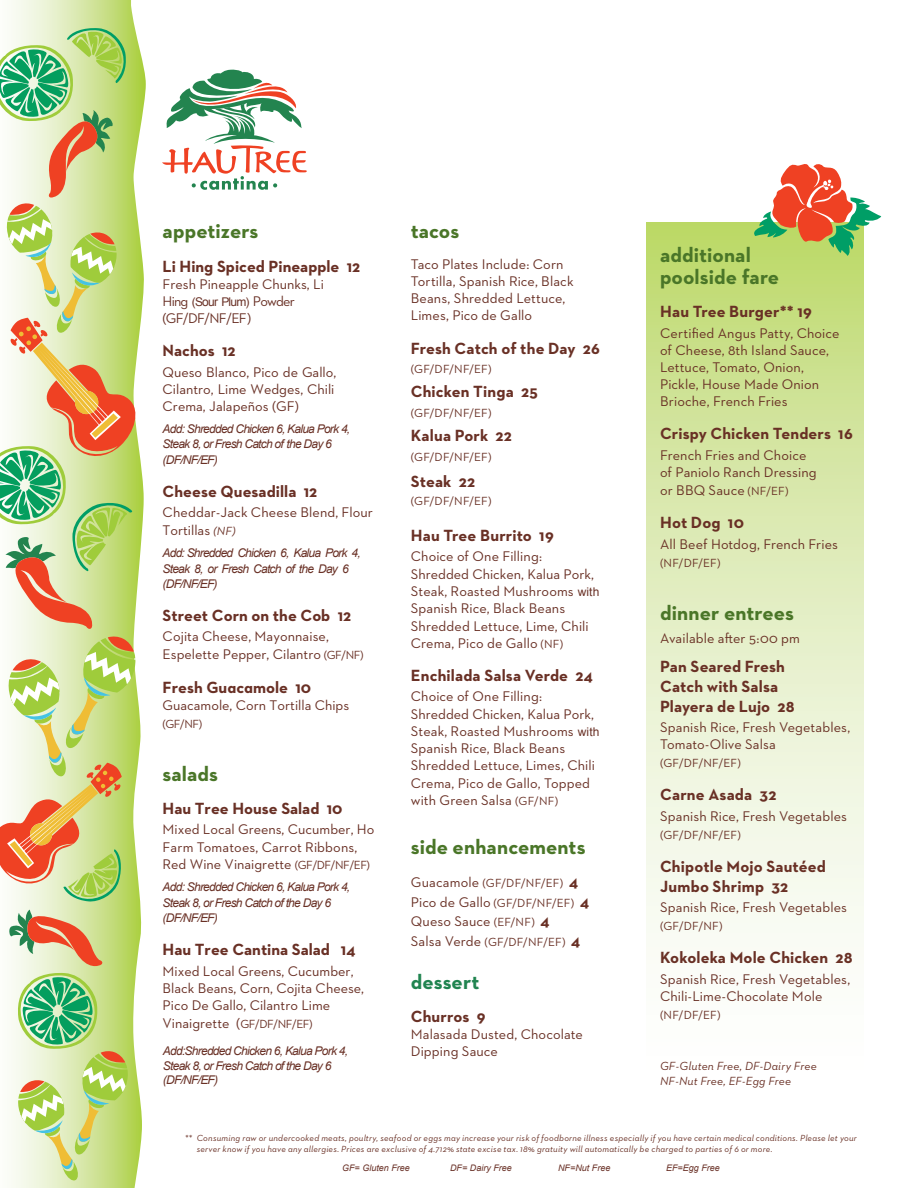
<style>
.page{position:relative;width:918px;height:1188px;background:#fff}
.page>*{position:absolute;margin:0;border:0;box-sizing:border-box;transform-origin:0 0}
.t1{font:700 21px/22.5px "Neutraface 2 Text";letter-spacing:.005em;color:#4a7628}
.t2{font:700 21px "Neutraface 2 Text";letter-spacing:.005em;color:#208450}
.t3{font:700 16.5px/19.8px "Neutraface 2 Text";letter-spacing:.005em;color:#693025}
.t4{font:14.25px/17.1px "Neutraface 2 Text";letter-spacing:.005em;color:#693025}
.t5{font:italic 12px/15.3px "Arial";letter-spacing:-.06em;color:#693025}
.t6{font:12px/19.5px "Neutraface 2 Text";letter-spacing:.02em;color:#693025}
.t7{font:italic 12px/15px "Neutraface 2 Text";letter-spacing:.015em;color:#693025}
.t8{font:italic 9px/10.8px "Neutraface 2 Text";letter-spacing:.025em;color:#693025}
.t9{font:italic 9px "Arial";color:#682f25}
.s1{font-family:"Arial";font-size:12px}
.s2{font-style:italic;font-size:12px}
.s3{font-size:12px}
.s4{font-size:14.25px}
.s5{font-weight:700;font-size:16.5px}
</style>
<div class="page">
<svg style="left:11px;top:0;width:135px;height:1188px"></svg>
<svg style="left:0;top:636px;width:136px;height:266px;background:#d6d190"></svg>
<svg style="left:646px;top:222px;width:218px;height:728px;background:#dfecbb"></svg>
<svg style="left:0;top:27px;width:141px;height:603px;background:#c8d092"></svg>
<svg style="left:9px;top:908px;width:119px;height:274px;background:#c3d595"></svg>
<svg style="left:162px;top:70px;width:145px;height:120px"></svg>
<svg style="left:751px;top:164px;width:130px;height:92px"></svg>
<h1 class="t1" style="left:163px;top:220px;width:97px">appetizers</h1>
<p class="t3" style="left:163px;top:256px;width:199px">Li Hing Spiced Pineapple 12</p>
<p class="t4" style="left:163px;top:275px;width:163px">Fresh Pineapple Chunks, Li<br>Hing <span class="s1">(Sour Plum)</span> Powder (GF/DF/NF/EF)</p>
<p class="t3" style="left:163px;top:341px;width:74px">Nachos 12</p>
<p class="t4" style="left:163px;top:363px;width:175px">Queso Blanco, Pico de Gallo,<br>Cilantro, Lime Wedges, Chili<br>Crema, Jalapeños (GF)</p>
<p class="t5" style="left:163px;top:421px;width:189px">Add: Shredded Chicken 6, Kalua Pork 4,<br>Steak 8, or Fresh Catch of the Day 6 (DF/NF/EF)</p>
<p class="t3" style="left:163px;top:481px;width:156px">Cheese Quesadilla 12</p>
<p class="t4" style="left:163px;top:503px;width:212px;line-height:18px">Cheddar-Jack Cheese Blend, Flour<br>Tortillas <span class="s2">(NF)</span></p>
<p class="t5" style="left:163px;top:546px;width:200px">Add: Shredded Chicken 6, Kalua Pork 4,<br>Steak 8, or Fresh Catch of the Day 6 (DF/NF/EF)</p>
<p class="t3" style="left:163px;top:605px;width:190px">Street Corn on the Cob 12</p>
<p class="t4" style="left:163px;top:627px;width:202px;line-height:18px">Cojita Cheese, Mayonnaise,<br>Espelette Pepper, Cilantro <span class="s3">(GF/NF)</span></p>
<p class="t3" style="left:163px;top:677px;width:150px">Fresh Guacamole 10</p>
<p class="t4" style="left:163px;top:696px;width:188px">Guacamole, Corn Tortilla Chips</p>
<p class="t6" style="left:163px;top:714px;width:41px">(GF/NF)</p>
<h1 class="t1" style="left:163px;top:762px;width:57px">salads</h1>
<p class="t3" style="left:163px;top:798px;width:181px">Hau Tree House Salad 10</p>
<p class="t4" style="left:163px;top:820px;width:213px;line-height:17.5px">Mixed Local Greens, Cucumber, Ho<br>Farm Tomatoes, Carrot Ribbons,<br>Red Wine Vinaigrette <span class="s3">(GF/DF/NF/EF)</span></p>
<p class="t5" style="left:163px;top:880px;width:189px">Add: Shredded Chicken 6, Kalua Pork 4,<br>Steak 8, or Fresh Catch of the Day 6 (DF/NF/EF)</p>
<p class="t3" style="left:163px;top:940px;width:194px">Hau Tree Cantina Salad 14</p>
<p class="t4" style="left:163px;top:962px;width:203px">Mixed Local Greens, Cucumber,<br>Black Beans, Corn, Cojita Cheese,<br>Pico De Gallo, Cilantro Lime<br>Vinaigrette (<span class="s3">GF/DF/NF/EF)</span></p>
<p class="t5" style="left:163px;top:1044px;width:187px;line-height:14.4px">Add:Shredded Chicken 6, Kalua Pork 4,<br>Steak 8, or Fresh Catch of the Day 6 (DF/NF/EF)</p>
<h1 class="t1" style="left:411px;top:220px;width:50px">tacos</h1>
<p class="t4" style="left:411px;top:255px;width:164px">Taco Plates Include: Corn<br>Tortilla, Spanish Rice, Black<br>Beans, Shredded Lettuce,<br>Limes, Pico de Gallo</p>
<p class="t3" style="left:411px;top:338px;width:191px">Fresh Catch of the Day 26</p>
<p class="t6" style="left:411px;top:359px;width:82px">(GF/DF/NF/EF)</p>
<p class="t3" style="left:411px;top:382px;width:129px">Chicken Tinga 25</p>
<p class="t6" style="left:411px;top:403px;width:82px">(GF/DF/NF/EF)</p>
<p class="t3" style="left:411px;top:426px;width:103px">Kalua Pork 22</p>
<p class="t6" style="left:411px;top:447px;width:82px">(GF/DF/NF/EF)</p>
<p class="t3" style="left:411px;top:471px;width:66px">Steak 22</p>
<p class="t6" style="left:411px;top:491px;width:82px">(GF/DF/NF/EF)</p>
<p class="t3" style="left:411px;top:525px;width:145px">Hau Tree Burrito 19</p>
<p class="t4" style="left:411px;top:548px;width:190px">Choice of One Filling:<br>Shredded Chicken, Kalua Pork,<br>Steak, Roasted Mushrooms <span class="s1">with<br></span>Spanish Rice, Black Beans<br>Shredded Lettuce, Lime, Chili<br>Crema, Pico de Gallo <span class="s3">(NF)</span></p>
<p class="t3" style="left:411px;top:665px;width:184px">Enchilada Salsa Verde 24</p>
<p class="t4" style="left:411px;top:688px;width:190px">Choice of One Filling:<br>Shredded Chicken, Kalua Pork,<br>Steak, Roasted Mushrooms <span class="s1">with<br></span>Spanish Rice, Black Beans<br>Shredded Lettuce, Limes, Chili<br>Crema, Pico de Gallo, Topped with Green Salsa <span class="s3">(GF/NF)</span></p>
<h1 class="t1" style="left:411px;top:835px;width:176px">side enhancements</h1>
<p class="t6" style="left:411px;top:873px;width:180px"><span class="s4">Guacamole</span> (GF/DF/NF/EF) <span class="s5">4<br></span><span class="s4">Pico de Gallo</span> (GF/DF/NF/EF) <span class="s5">4</span></p>
<p class="t4" style="left:411px;top:913px;width:140px">Queso Sauce <span class="s3">(EF/NF)</span> <span class="s5">4</span></p>
<p class="t6" style="left:411px;top:932px;width:171px"><span class="s4">Salsa Verde</span> (GF/DF/NF/EF) <span class="s5">4</span></p>
<h1 class="t2" style="left:411px;top:968px;width:70px">dessert</h1>
<p class="t3" style="left:411px;top:1006px;width:76px">Churros 9</p>
<p class="t4" style="left:411px;top:1025px;width:173px">Malasada Dusted, Chocolate<br>Dipping Sauce</p>
<h1 class="t1" style="left:660px;top:243px;width:121px">additional poolside fare</h1>
<p class="t3" style="left:660px;top:302px;width:154px">Hau Tree Burger** 19</p>
<p class="t4" style="left:660px;top:324px;width:181px">Certified Angus Patty, Choice of Cheese, 8th Island Sauce,<br>Lettuce, Tomato, Onion,<br>Pickle, House Made Onion<br>Brioche, French Fries</p>
<p class="t3" style="left:660px;top:424px;width:194px">Crispy Chicken Tenders 16</p>
<p class="t4" style="left:660px;top:446px;width:158px;line-height:17.5px">French Fries and Choice of Paniolo Ranch Dressing or BBQ Sauce <span class="s3">(NF/EF)</span></p>
<p class="t3" style="left:660px;top:513px;width:85px">Hot Dog 10</p>
<p class="t4" style="left:660px;top:535px;width:179px">All Beef Hotdog, French Fries</p>
<p class="t6" style="left:660px;top:553px;width:62px">(NF/DF/EF)</p>
<h1 class="t1" style="left:660px;top:602px;width:135px">dinner entrees</h1>
<p class="t4" style="left:660px;top:629px;width:141px">Available after 5:00 pm</p>
<p class="t3" style="left:660px;top:656px;width:136px">Pan Seared Fresh<br>Catch with Salsa<br>Playera de Lujo 28</p>
<p class="t4" style="left:660px;top:718px;width:192px">Spanish Rice, Fresh Vegetables,<br>Tomato-Olive Salsa</p>
<p class="t6" style="left:660px;top:753px;width:82px">(GF/DF/NF/EF)</p>
<p class="t3" style="left:660px;top:785px;width:118px">Carne Asada 32</p>
<p class="t4" style="left:660px;top:807px;width:188px">Spanish Rice, Fresh Vegetables</p>
<p class="t6" style="left:660px;top:825px;width:82px">(GF/DF/NF/EF)</p>
<p class="t3" style="left:660px;top:856px;width:167px">Chipotle Mojo Sautéed<br>Jumbo Shrimp 32</p>
<p class="t4" style="left:660px;top:899px;width:188px">Spanish Rice, Fresh Vegetables</p>
<p class="t6" style="left:660px;top:916px;width:64px">(GF/DF/NF)</p>
<p class="t3" style="left:660px;top:948px;width:194px">Kokoleka Mole Chicken 28</p>
<p class="t4" style="left:660px;top:970px;width:192px">Spanish Rice, Fresh Vegetables,<br>Chili-Lime-Chocolate Mole</p>
<p class="t6" style="left:660px;top:1005px;width:62px">(NF/DF/EF)</p>
<p class="t7" style="left:660px;top:1058px;width:158px">GF-Gluten Free, DF-Dairy Free<br>NF-Nut Free, EF-Egg Free</p>
<p class="t8" style="left:197px;top:1132px;width:662px;text-indent:-12px">** Consuming raw or undercooked meats, poultry, seafood or eggs may increase your risk of foodborne illness especially if you have certain medical conditions. Please let your server know if you have any allergies. Prices are exclusive of 4.712% state excise tax. 18% gratuity will automatically be charged to parties of 6 or more.</p>
<p class="t9" style="left:342px;top:1162px;width:69px">GF= Gluten Free</p>
<p class="t9" style="left:450px;top:1162px;width:63px">DF= Dairy Free</p>
<p class="t9" style="left:558px;top:1162px;width:54px">NF=Nut Free</p>
<p class="t9" style="left:666px;top:1162px;width:55px">EF=Egg Free</p>
</div>
